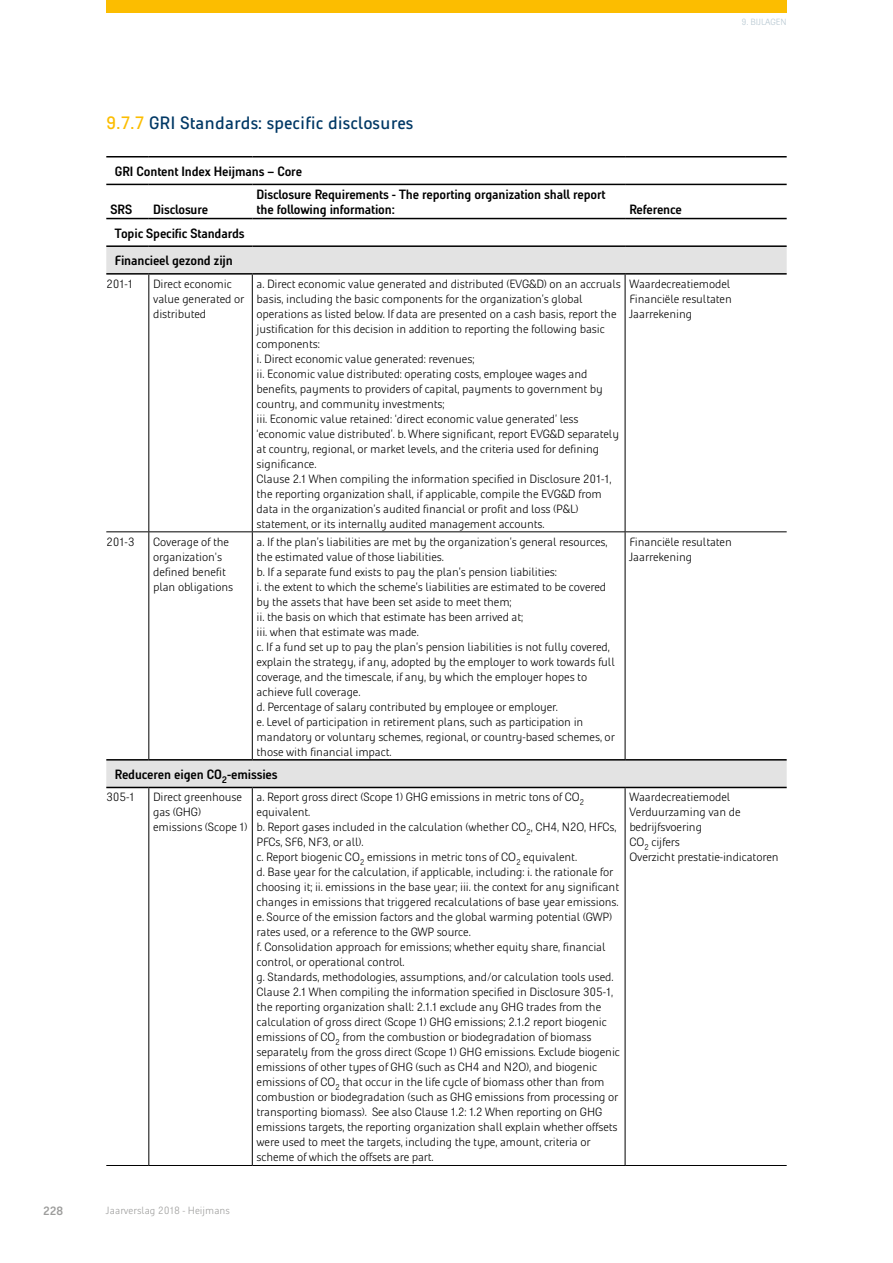
<style>
.page{position:relative;width:893px;height:1263px;background:#fff}
.page>*{position:absolute;margin:0;border:0;box-sizing:border-box;transform-origin:0 0}
.t1{font:18px "Heijmans";color:#003865}
.t2{font:700 13.5px/15px "Heijmans Con";letter-spacing:-.01em;color:#000}
.t3{font:300 12px/15px "Heijmans";letter-spacing:-.01em;color:#000}
.t4{font:700 12px "Heijmans Con";color:#9d9d9c}
.t5{font:300 10.5px "Heijmans";color:#9d9d9c}
.t6{font:300 9px "Heijmans";color:#b5c6d0}
.s1{color:#fcbd00}
</style>
<div class="page">
<div style="left:106px;top:0;width:681px;height:13px;background:#fcbd00"></div>
<svg style="left:106px;top:157px;width:681px;height:63px"></svg>
<svg style="left:106px;top:247px;width:681px;height:540px"></svg>
<hr style="left:148px;top:275px;width:1px;height:256px;background:#000">
<hr style="left:252px;top:275px;width:1px;height:256px;background:#000">
<hr style="left:625px;top:275px;width:1px;height:256px;background:#000">
<hr style="left:106px;top:531px;width:43px;height:1px;background:#000">
<hr style="left:149px;top:531px;width:103px;height:1px;background:#000">
<hr style="left:148px;top:532px;width:1px;height:227px;background:#000">
<hr style="left:252px;top:531px;width:373px;height:1px;background:#000">
<hr style="left:252px;top:532px;width:1px;height:227px;background:#000">
<hr style="left:625px;top:531px;width:162px;height:1px;background:#000">
<hr style="left:625px;top:532px;width:1px;height:227px;background:#000">
<hr style="left:148px;top:788px;width:1px;height:377px;background:#000">
<hr style="left:252px;top:788px;width:1px;height:377px;background:#000">
<hr style="left:625px;top:788px;width:1px;height:377px;background:#000">
<hr style="left:106px;top:1165px;width:43px;height:1px;background:#000">
<hr style="left:149px;top:1165px;width:103px;height:1px;background:#000">
<hr style="left:252px;top:1165px;width:373px;height:1px;background:#000">
<hr style="left:625px;top:1165px;width:162px;height:1px;background:#000">
<hr style="left:106px;top:218px;width:43px;height:1px;background:#000">
<hr style="left:149px;top:218px;width:103px;height:1px;background:#000">
<hr style="left:252px;top:218px;width:373px;height:1px;background:#000">
<hr style="left:625px;top:218px;width:162px;height:1px;background:#000">
<hr style="left:106px;top:156px;width:43px;height:1px;background:#000">
<hr style="left:149px;top:156px;width:103px;height:1px;background:#000">
<hr style="left:252px;top:156px;width:373px;height:1px;background:#000">
<hr style="left:625px;top:156px;width:162px;height:1px;background:#000">
<hr style="left:106px;top:184px;width:43px;height:1px;background:#000">
<hr style="left:149px;top:184px;width:103px;height:1px;background:#000">
<hr style="left:252px;top:184px;width:373px;height:1px;background:#000">
<hr style="left:625px;top:184px;width:162px;height:1px;background:#000">
<hr style="left:106px;top:245px;width:43px;height:2px;background:#000">
<hr style="left:149px;top:245px;width:103px;height:2px;background:#000">
<hr style="left:252px;top:245px;width:373px;height:2px;background:#000">
<hr style="left:625px;top:245px;width:162px;height:2px;background:#000">
<hr style="left:106px;top:273px;width:43px;height:2px;background:#000">
<hr style="left:149px;top:273px;width:103px;height:2px;background:#000">
<hr style="left:252px;top:273px;width:373px;height:2px;background:#000">
<hr style="left:625px;top:273px;width:162px;height:2px;background:#000">
<hr style="left:106px;top:759px;width:43px;height:1px;background:#000">
<hr style="left:149px;top:759px;width:103px;height:1px;background:#000">
<hr style="left:252px;top:759px;width:373px;height:1px;background:#000">
<hr style="left:625px;top:759px;width:162px;height:1px;background:#000">
<hr style="left:106px;top:787px;width:43px;height:1px;background:#000">
<hr style="left:149px;top:787px;width:103px;height:1px;background:#000">
<hr style="left:252px;top:787px;width:373px;height:1px;background:#000">
<hr style="left:625px;top:787px;width:162px;height:1px;background:#000">
<h1 class="t1" style="left:106px;top:112px;width:309px"><span class="s1">9.7.7</span> GRI Standards: specific disclosures</h1>
<p class="t2" style="left:115px;top:164px;width:189px">GRI Content Index Heijmans – Core</p>
<p class="t2" style="left:111px;top:202px;width:23px">SRS</p>
<p class="t2" style="left:153px;top:202px;width:57px">Disclosure</p>
<p class="t2" style="left:257px;top:187px;width:350px">Disclosure Requirements - The reporting organization shall report the following information:</p>
<p class="t2" style="left:629px;top:202px;width:54px">Reference</p>
<p class="t6" style="left:742px;top:16px;width:47px">9. BIJLAGEN</p>
<p class="t2" style="left:115px;top:219px;width:131px;line-height:27.6px">Topic Specific Standards<br>Financieel gezond zijn</p>
<p class="t3" style="left:106px;top:276px;width:28px">201-1</p>
<p class="t3" style="left:153px;top:276px;width:93px">Direct economic value generated or distributed</p>
<p class="t3" style="left:257px;top:276px;width:366px">a. Direct economic value generated and distributed (EVG&amp;D) on an accruals basis, including the basic components for the organization’s global operations as listed below. If data are presented on a cash basis, report the justification for this decision in addition to reporting the following basic components:<br>i. Direct economic value generated: revenues;<br>ii. Economic value distributed: operating costs, employee wages and benefits, payments to providers of capital, payments to government by country, and community investments;<br>iii. Economic value retained: ‘direct economic value generated’ less ‘economic value distributed’. b. Where significant, report EVG&amp;D separately at country, regional, or market levels, and the criteria used for defining significance.<br>Clause 2.1 When compiling the information specified in Disclosure 201-1, the reporting organization shall, if applicable, compile the EVG&amp;D from data in the organization’s audited financial or profit and loss (P&amp;L) statement, or its internally audited management accounts.</p>
<p class="t3" style="left:629px;top:276px;width:104px">Waardecreatiemodel<br>Financiële resultaten<br>Jaarrekening</p>
<p class="t3" style="left:106px;top:534px;width:30px">201-3</p>
<p class="t3" style="left:153px;top:534px;width:82px">Coverage of the organization's defined benefit plan obligations</p>
<p class="t3" style="left:257px;top:534px;width:360px">a. If the plan’s liabilities are met by the organization’s general resources, the estimated value of those liabilities.<br>b. If a separate fund exists to pay the plan’s pension liabilities:<br>i. the extent to which the scheme’s liabilities are estimated to be covered by the assets that have been set aside to meet them;<br>ii. the basis on which that estimate has been arrived at;<br>iii. when that estimate was made.<br>c. If a fund set up to pay the plan’s pension liabilities is not fully covered, explain the strategy, if any, adopted by the employer to work towards full coverage, and the timescale, if any, by which the employer hopes to achieve full coverage.<br>d. Percentage of salary contributed by employee or employer.<br>e. Level of participation in retirement plans, such as participation in mandatory or voluntary schemes, regional, or country-based schemes, or those with financial impact.</p>
<p class="t3" style="left:629px;top:534px;width:104px">Financiële resultaten<br>Jaarrekening</p>
<p class="t2" style="left:115px;top:767px;width:164px">Reduceren eigen CO<sub>2</sub>-emissies</p>
<p class="t3" style="left:106px;top:790px;width:30px">305-1</p>
<p class="t3" style="left:153px;top:790px;width:96px">Direct greenhouse gas (GHG) emissions (Scope 1)</p>
<p class="t3" style="left:257px;top:790px;width:365px">a. Report gross direct (Scope 1) GHG emissions in metric tons of CO<sub>2 </sub>equivalent.<br>b. Report gases included in the calculation (whether CO<sub>2</sub>, CH4, N2O, HFCs, PFCs, SF6, NF3, or all).<br>c. Report biogenic CO<sub>2</sub> emissions in metric tons of CO<sub>2</sub> equivalent.<br>d. Base year for the calculation, if applicable, including: i. the rationale for choosing it; ii. emissions in the base year; iii. the context for any significant changes in emissions that triggered recalculations of base year emissions. e. Source of the emission factors and the global warming potential (GWP) rates used, or a reference to the GWP source.<br>f. Consolidation approach for emissions; whether equity share, financial control, or operational control.<br>g. Standards, methodologies, assumptions, and/or calculation tools used.<br>Clause 2.1 When compiling the information specified in Disclosure 305-1, the reporting organization shall: 2.1.1 exclude any GHG trades from the calculation of gross direct (Scope 1) GHG emissions; 2.1.2 report biogenic emissions of CO<sub>2</sub> from the combustion or biodegradation of biomass separately from the gross direct (Scope 1) GHG emissions. Exclude biogenic emissions of other types of GHG (such as CH4 and N2O), and biogenic emissions of CO<sub>2</sub> that occur in the life cycle of biomass other than from combustion or biodegradation (such as GHG emissions from processing or transporting biomass). See also Clause 1.2: 1.2 When reporting on GHG emissions targets, the reporting organization shall explain whether offsets were used to meet the targets, including the type, amount, criteria or scheme of which the offsets are part.</p>
<p class="t3" style="left:629px;top:790px;width:151px">Waardecreatiemodel<br>Verduurzaming van de bedrijfsvoering<br>CO<sub>2</sub> cijfers<br>Overzicht prestatie-indicatoren</p>
<p class="t4" style="left:43px;top:1203px;width:22px">228</p>
<p class="t5" style="left:106px;top:1204px;width:125px">Jaarverslag 2018 - Heijmans</p>
</div>
